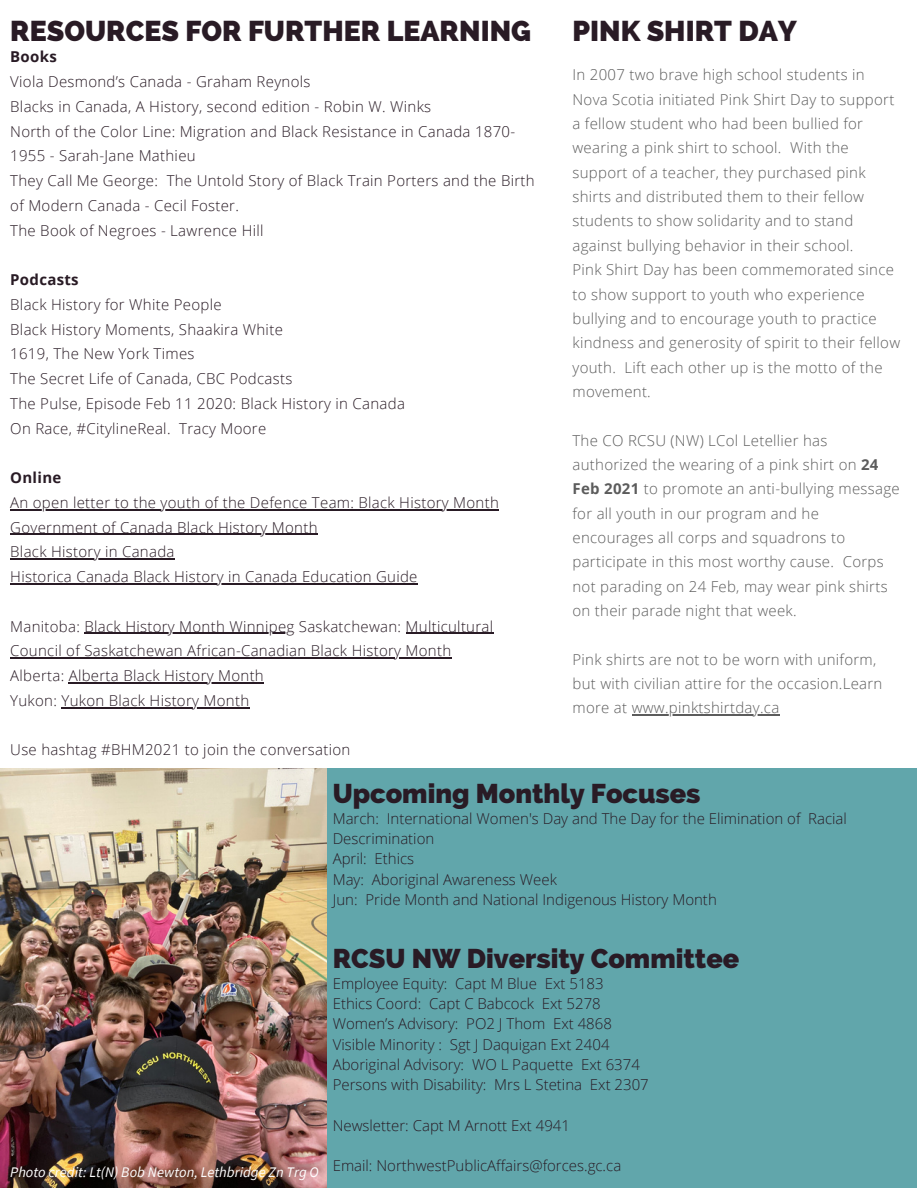
<style>
.page{position:relative;width:918px;height:1188px;background:#fff}
.page>*{position:absolute;margin:0;border:0;box-sizing:border-box;transform-origin:0 0}
.t1{font:800 28.5px "Raleway";color:#291b25}
.t2{font:800 27px "Raleway";color:#291b25}
.t3{font:300 15px/24.8px "Open Sans";letter-spacing:.02em;color:#291b25}
.t4{font:300 15px/24.3px "Open Sans";letter-spacing:.02em;color:#5c5c5c}
.t5{font:300 15px/20.2px "Open Sans";color:#291b25}
.t6{font:700 15px "Open Sans";letter-spacing:.02em;color:#291b25}
.t7{font:italic 14.7px "Source Sans Pro";color:#fff}
.s1{font-weight:700}
</style>
<div class="page">
<div style="left:0;top:768px;width:917px;height:420px;background:#61a6ab"></div>
<img style="left:0;top:768px;width:326px;height:420px">
<hr style="left:632px;top:714px;width:148px;height:1px;background:#5c5c5c">
<hr style="left:10px;top:509px;width:489px;height:1px;background:#291b25">
<hr style="left:10px;top:534px;width:308px;height:1px;background:#291b25">
<hr style="left:10px;top:558px;width:165px;height:2px;background:#291b25">
<hr style="left:10px;top:583px;width:408px;height:1px;background:#291b25">
<hr style="left:85px;top:633px;width:210px;height:1px;background:#291b25">
<hr style="left:406px;top:633px;width:88px;height:1px;background:#291b25">
<hr style="left:10px;top:657px;width:442px;height:2px;background:#291b25">
<hr style="left:69px;top:682px;width:195px;height:1px;background:#291b25">
<hr style="left:61px;top:707px;width:189px;height:1px;background:#291b25">
<p class="t1" style="left:10px;top:14px;width:522px">RESOURCES FOR FURTHER LEARNING</p>
<p class="t6" style="left:10px;top:46px;width:48px">Books</p>
<p class="t3" style="left:10px;top:69px;width:302px">Viola Desmond’s Canada - Graham Reynols</p>
<p class="t3" style="left:10px;top:94px;width:422px">Blacks in Canada, A History, second edition - Robin W. Winks</p>
<p class="t3" style="left:10px;top:118px;width:507px">North of the Color Line: Migration and Black Resistance in Canada 1870-<br>1955 - Sarah-Jane Mathieu</p>
<p class="t3" style="left:10px;top:168px;width:526px">They Call Me George: The Untold Story of Black Train Porters and the Birth of Modern Canada - Cecil Foster.</p>
<p class="t3" style="left:10px;top:217px;width:255px">The Book of Negroes - Lawrence Hill</p>
<p class="t6" style="left:10px;top:269px;width:70px">Podcasts</p>
<p class="t3" style="left:10px;top:292px;width:213px">Black History for White People</p>
<p class="t3" style="left:10px;top:316px;width:274px">Black History Moments, Shaakira White</p>
<p class="t3" style="left:10px;top:341px;width:186px">1619, The New York Times</p>
<p class="t3" style="left:10px;top:366px;width:284px">The Secret Life of Canada, CBC Podcasts</p>
<p class="t3" style="left:10px;top:391px;width:396px">The Pulse, Episode Feb 11 2020: Black History in Canada</p>
<p class="t3" style="left:10px;top:415px;width:258px">On Race, #CitylineReal. Tracy Moore</p>
<p class="t6" style="left:10px;top:467px;width:53px">Online</p>
<p class="t3" style="left:10px;top:490px;width:490px">An open letter to the youth of the Defence Team: Black History Month</p>
<p class="t3" style="left:10px;top:514px;width:309px">Government of Canada Black History Month</p>
<p class="t3" style="left:10px;top:539px;width:166px">Black History in Canada</p>
<p class="t3" style="left:10px;top:564px;width:409px">Historica Canada Black History in Canada Education Guide</p>
<p class="t3" style="left:10px;top:613px;width:484px">Manitoba: Black History Month Winnipeg Saskatchewan: Multicultural<br>Council of Saskatchewan African-Canadian Black History Month</p>
<p class="t3" style="left:10px;top:663px;width:255px">Alberta: Alberta Black History Month</p>
<p class="t3" style="left:10px;top:688px;width:240px">Yukon: Yukon Black History Month</p>
<p class="t3" style="left:10px;top:737px;width:342px">Use hashtag #BHM2021 to join the conversation</p>
<p class="t1" style="left:573px;top:14px;width:226px">PINK SHIRT DAY</p>
<p class="t4" style="left:573px;top:62px;width:323px">In 2007 two brave high school students in Nova Scotia initiated Pink Shirt Day to support a fellow student who had been bullied for wearing a pink shirt to school. With the support of a teacher, they purchased pink shirts and distributed them to their fellow students to show solidarity and to stand against bullying behavior in their school.</p>
<p class="t4" style="left:573px;top:257px;width:329px">Pink Shirt Day has been commemorated since to show support to youth who experience bullying and to encourage youth to practice kindness and generosity of spirit to their fellow youth. Lift each other up is the motto of the movement.</p>
<p class="t4" style="left:573px;top:428px;width:329px">The CO RCSU (NW) LCol Letellier has authorized the wearing of a pink shirt on <span class="s1">24<br>Feb 2021</span> to promote an anti-bullying message for all youth in our program and he encourages all corps and squadrons to participate in this most worthy cause. Corps not parading on 24 Feb, may wear pink shirts on their parade night that week.</p>
<p class="t4" style="left:573px;top:647px;width:311px">Pink shirts are not to be worn with uniform, but with civilian attire for the occasion.Learn more at www.pinktshirtday.ca</p>
<p class="t7" style="left:10px;top:1163px;width:310px">Photo credit: Lt(N) Bob Newton, Lethbridge Zn Trg O</p>
<p class="t2" style="left:333px;top:778px;width:369px">Upcoming Monthly Focuses</p>
<p class="t5" style="left:333px;top:808px;width:516px">March: International Women's Day and The Day for the Elimination of Racial<br>Descrimination</p>
<p class="t5" style="left:333px;top:848px;width:83px">April: Ethics</p>
<p class="t5" style="left:333px;top:869px;width:226px">May: Aboriginal Awareness Week</p>
<p class="t5" style="left:333px;top:889px;width:386px">Jun: Pride Month and National Indigenous History Month</p>
<p class="t2" style="left:333px;top:943px;width:408px">RCSU NW Diversity Committee</p>
<p class="t5" style="left:333px;top:973px;width:273px">Employee Equity: Capt M Blue Ext 5183</p>
<p class="t5" style="left:333px;top:993px;width:270px">Ethics Coord: Capt C Babcock Ext 5278</p>
<p class="t5" style="left:333px;top:1013px;width:281px">Women’s Advisory: PO2 J Thom Ext 4868</p>
<p class="t5" style="left:333px;top:1034px;width:278px">Visible Minority : Sgt J Daquigan Ext 2404</p>
<p class="t5" style="left:333px;top:1054px;width:309px">Aboriginal Advisory: WO L Paquette Ext 6374</p>
<p class="t5" style="left:333px;top:1074px;width:318px">Persons with Disability: Mrs L Stetina Ext 2307</p>
<p class="t5" style="left:333px;top:1115px;width:239px">Newsletter: Capt M Arnott Ext 4941</p>
<p class="t5" style="left:333px;top:1155px;width:290px">Email: NorthwestPublicAffairs@forces.gc.ca</p>
</div>
